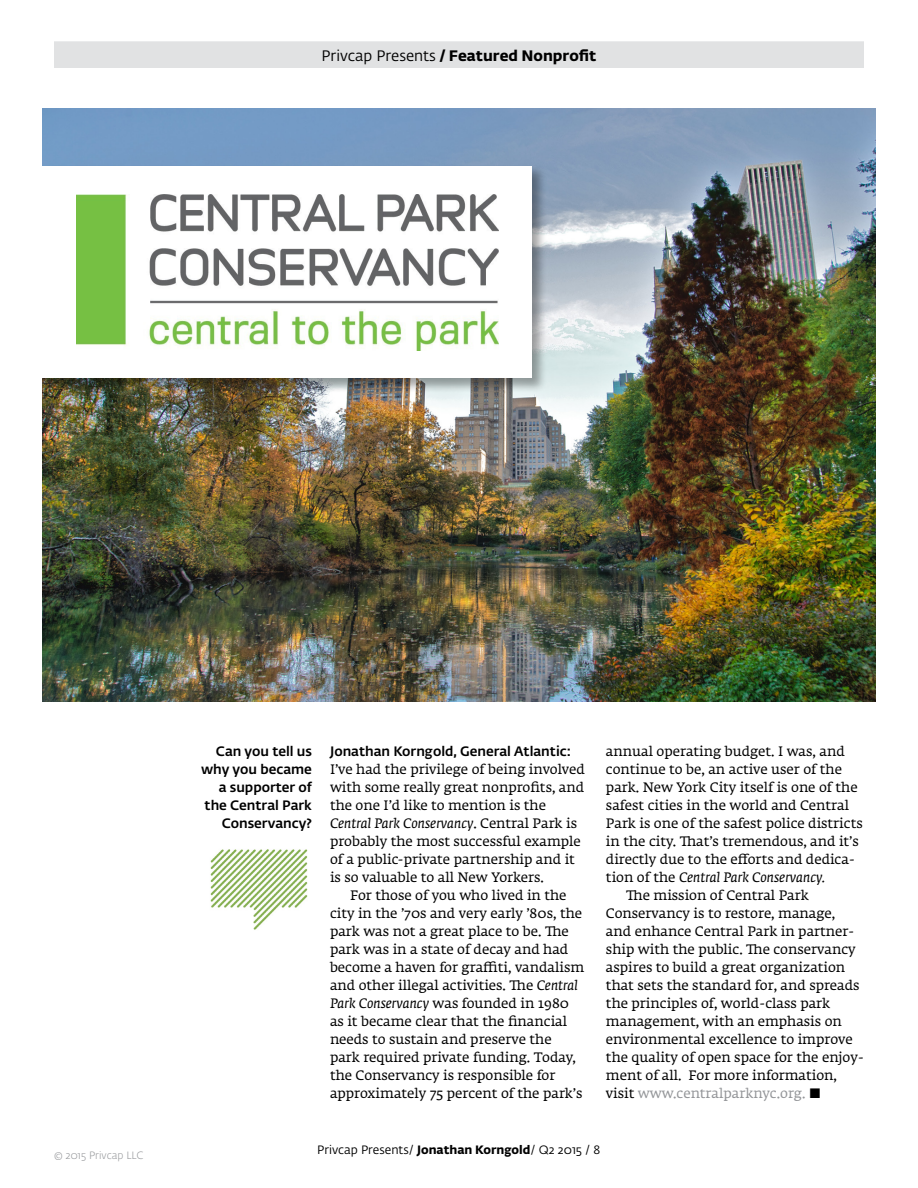
<style>
.page{position:relative;width:918px;height:1188px;background:#fff}
.page>*{position:absolute;margin:0;border:0;box-sizing:border-box;transform-origin:0 0}
.t1{font:700 15px "Fedra Sans Alt Pro";color:#000}
.t2{font:15px "Fedra Sans Alt Pro";color:#000}
.t3{font:13.5px/18px "Fedra Serif A Std";color:#000}
.t4{font:500 13.5px/18px "Fedra Sans Alt Pro";color:#000;text-align:right}
.t5{font:italic 13.5px "Fedra Serif A Std";color:#000}
.t6{font:13.5px "Fedra Serif A Std";color:#939598}
.t7{font:12px "Fedra Sans Alt Pro";color:#000}
.t8{font:300 10.5px "Fedra Sans Alt Pro";color:#939598}
.s1{font-weight:700}
.s2{font-weight:400}
.s3{font-style:italic}
.s4{font-style:normal}
.s5{color:#000}
.s6{font-family:"Fedra Sans Alt Pro";font-weight:500;color:#000}
</style>
<div class="page">
<div style="left:54px;top:41px;width:810px;height:26px;background:#eaebec"></div>
<img style="left:43px;top:108px;width:832px;height:594px">
<div style="left:41px;top:165px;width:506px;height:228px;background:#000;opacity:.35"></div>
<div style="left:43px;top:166px;width:489px;height:212px;background:#fff"></div>
<img style="left:77px;top:194px;width:422px;height:156px">
<div style="left:54px;top:42px;width:810px;height:26px;background:#e1e2e3"></div>
<img style="left:210px;top:849px;width:98px;height:81px">
<p class="t2" style="left:344px;top:44px;width:232px">N me of Speaker/ <span class="s1">Conversation</span></p>
<p class="t1" style="left:322px;top:44px;width:276px"><span class="s2">Privcap Presents</span> / Featured Nonprofit</p>
<p class="t8" style="left:54px;top:1148px;width:91px">© 2015 Privcap LLC</p>
<p class="t4" style="left:201px;top:741px;width:112px">Can you tell us why you became a supporter of the Central Park<br>Conservancy?</p>
<p class="t4" style="left:330px;top:741px;width:242px">Jonathan Korngold, General Atlantic:</p>
<p class="t3" style="left:330px;top:761px;width:256px">I’ve had the privilege of being involved with some really great nonprofits, and the one I’d like to mention is the <span class="s3">Central Park Conservancy</span>. Central Park is probably the most successful example of a public-private partnership and it is so valuable to all New Yorkers.</p>
<p class="t3" style="left:330px;top:887px;width:256px;text-indent:20px">For those of you who lived in the city in the ’70s and very early ’80s, the park was not a great place to be. The park was in a state of decay and had become a haven for graffiti, vandalism and other illegal activities. The <span class="s3">Central Park Conservancy</span> was founded in 1980 as it became clear that the financial needs to sustain and preserve the park required private funding. Today, the Conservancy is responsible for approximately 75 percent of the park’s</p>
<p class="t3" style="left:606px;top:743px;width:240px">annual operating budget. I was, and</p>
<p class="t3" style="left:606px;top:761px;width:238px">continue to be, an active user of the</p>
<p class="t3" style="left:606px;top:779px;width:253px">park. New York City itself is one of the</p>
<p class="t3" style="left:606px;top:797px;width:245px">safest cities in the world and Central</p>
<p class="t3" style="left:606px;top:815px;width:258px">Park is one of the safest police districts</p>
<p class="t3" style="left:606px;top:833px;width:254px">in the city. That’s tremendous, and it’s</p>
<p class="t3" style="left:606px;top:851px;width:251px">directly due to the efforts and dedica-</p>
<p class="t5" style="left:606px;top:869px;width:221px"><span class="s4">tion of the</span> Central Park Conservancy.</p>
<p class="t3" style="left:626px;top:887px;width:184px">The mission of Central Park</p>
<p class="t3" style="left:606px;top:905px;width:231px">Conservancy is to restore, manage,</p>
<p class="t3" style="left:606px;top:923px;width:250px">and enhance Central Park in partner-</p>
<p class="t3" style="left:606px;top:941px;width:251px">ship with the public. The conservancy</p>
<p class="t3" style="left:606px;top:959px;width:241px">aspires to build a great organization</p>
<p class="t3" style="left:606px;top:977px;width:255px">that sets the standard for, and spreads</p>
<p class="t3" style="left:606px;top:995px;width:226px">the principles of, world-class park</p>
<p class="t3" style="left:606px;top:1013px;width:237px">management, with an emphasis on</p>
<p class="t3" style="left:606px;top:1031px;width:248px">environmental excellence to improve</p>
<p class="t3" style="left:606px;top:1049px;width:259px">the quality of open space for the enjoy-</p>
<p class="t3" style="left:606px;top:1067px;width:233px">ment of all. For more information,</p>
<p class="t6" style="left:606px;top:1084px;width:217px"><span class="s5">visit</span> www.centralparknyc.org. <span class="s6">■</span></p>
<p class="t7" style="left:317px;top:1141px;width:285px">Privcap Presents/ <span class="s1">Jonathan Korngold</span>/ Q2 2015 / 8</p>
</div>
